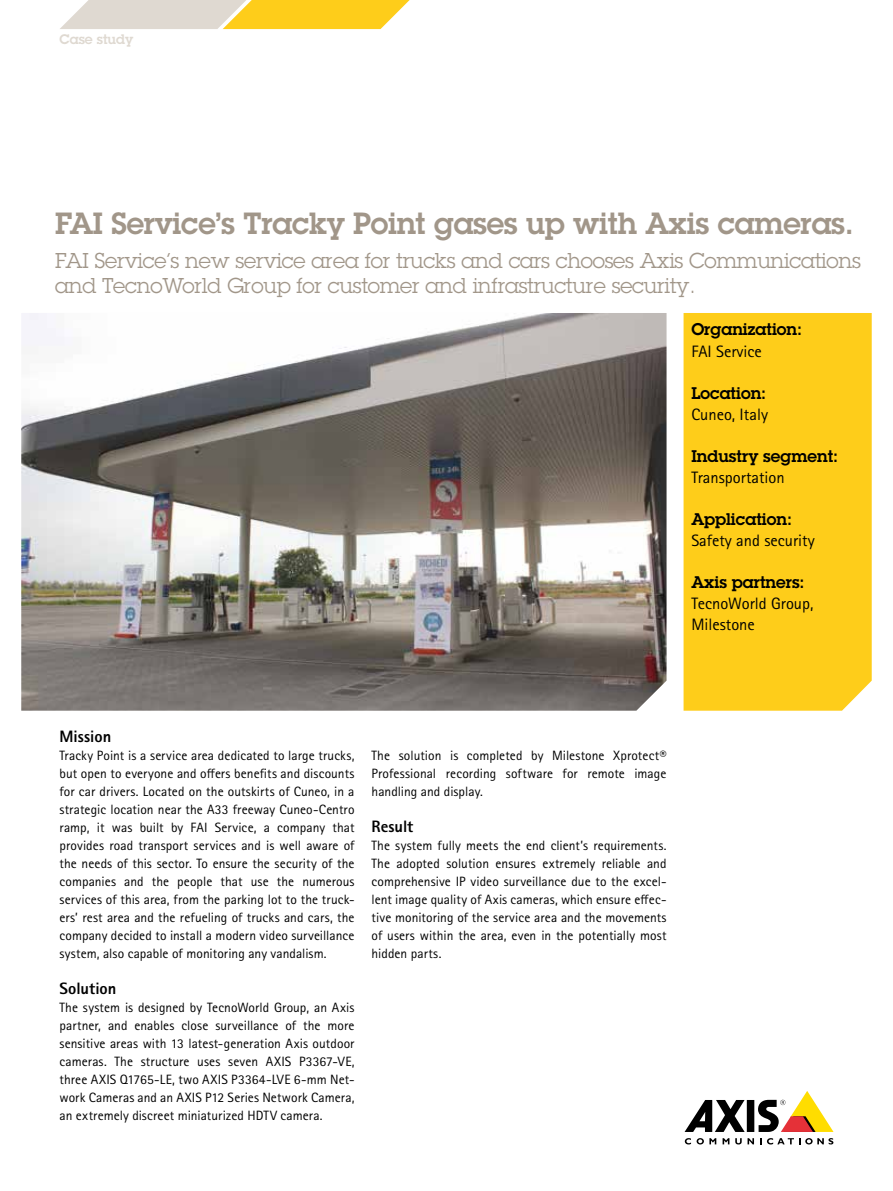
<style>
.page{position:relative;width:893px;height:1191px;background:#fff}
.page>*{position:absolute;margin:0;border:0;box-sizing:border-box;transform-origin:0 0}
.t1{font:600 30px "Lubalin Graph ECG";letter-spacing:-.01em;color:#a19689}
.t2{font:21px/25.5px "Lubalin Graph ECG";letter-spacing:-.01em;color:#a19689}
.t3{font:600 16.5px "Lubalin Graph ECG";color:#000}
.t4{font:16.5px/21px "Rotis Sans Serif Pro";color:#000}
.t5{font:800 16.5px "Rotis Sans Serif Pro";color:#000}
.t6{font:16.5px "Rotis Sans Cyrillic";color:#000}
.t7{font:13.5px/18px "Rotis Sans Serif Pro";letter-spacing:.005em;color:#000;text-align:justify}
.t8{font:600 13.5px "Lubalin Graph ECG";color:#dfd9d1}
</style>
<div class="page">
<div style="left:747px;top:1100px;width:7px;height:32px;background:#000"></div>
<svg style="left:685px;top:1100px;width:60px;height:32px"></svg>
<svg style="left:758px;top:1091px;width:75px;height:41px"></svg>
<svg style="left:685px;top:1138px;width:6px;height:6px"></svg>
<svg style="left:697px;top:1138px;width:19px;height:6px"></svg>
<svg style="left:723px;top:1138px;width:6px;height:6px"></svg>
<svg style="left:735px;top:1138px;width:19px;height:6px"></svg>
<svg style="left:760px;top:1138px;width:73px;height:6px"></svg>
<div style="left:684px;top:313px;width:188px;height:397px;background:#fecd1a"></div>
<svg style="left:60px;top:0;width:350px;height:29px;background:#f0d782"></svg>
<img style="left:21px;top:313px;width:645px;height:397px">
<p class="t8" style="left:60px;top:30px;width:75px">Case study</p>
<h1 class="t1" style="left:55px;top:203px;width:800px">FAI Service’s Tracky Point gases up with Axis cameras.</h1>
<h2 class="t2" style="left:55px;top:247px;width:807px">FAI Service’s new service area for trucks and cars chooses Axis Communications and TecnoWorld Group for customer and infrastructure security.</h2>
<p class="t3" style="left:691px;top:319px;width:112px">Organization:</p>
<p class="t4" style="left:691px;top:340px;width:72px">FAI Service</p>
<p class="t3" style="left:691px;top:382px;width:76px">Location:</p>
<p class="t4" style="left:691px;top:403px;width:78px">Cuneo, Italy</p>
<p class="t3" style="left:691px;top:445px;width:148px">Industry segment:</p>
<p class="t6" style="left:691px;top:467px;width:95px">Transportation</p>
<p class="t3" style="left:691px;top:508px;width:102px">Application:</p>
<p class="t4" style="left:691px;top:529px;width:125px">Safety and security</p>
<p class="t3" style="left:691px;top:571px;width:115px">Axis partners:</p>
<p class="t4" style="left:691px;top:592px;width:124px">TecnoWorld Group,<br>Milestone</p>
<p class="t5" style="left:60px;top:725px;width:53px">Mission</p>
<p class="t7" style="left:60px;top:746px;width:297px">Tracky Point is a service area dedicated to large trucks, but open to everyone and offers benefits and discounts for car drivers. Located on the outskirts of Cuneo, in a strategic location near the A33 freeway Cuneo-Centro ramp, it was built by FAI Service, a company that provides road transport services and is well aware of the needs of this sector. To ensure the security of the companies and the people that use the numerous services of this area, from the parking lot to the truck&shy;ers’ rest area and the refueling of trucks and cars, the company decided to install a modern video surveillance system, also capable of monitoring any vandalism.</p>
<p class="t5" style="left:60px;top:977px;width:58px">Solution</p>
<p class="t7" style="left:60px;top:998px;width:297px">The system is designed by TecnoWorld Group, an Axis partner, and enables close surveillance of the more sensitive areas with 13 latest-generation Axis outdoor cameras. The structure uses seven AXIS P3367-VE, three AXIS Q1765-LE, two AXIS P3364-LVE 6-mm Net&shy;work Cameras and an AXIS P12 Series Network Camera, an extremely discreet miniaturized HDTV camera.</p>
<p class="t7" style="left:372px;top:746px;width:296px">The solution is completed by Milestone Xprotect® Professional recording software for remote image handling and display.</p>
<p class="t5" style="left:372px;top:815px;width:43px">Result</p>
<p class="t7" style="left:372px;top:836px;width:297px">The system fully meets the end client’s requirements.<br>The adopted solution ensures extremely reliable and comprehensive IP video surveillance due to the excel&shy;lent image quality of Axis cameras, which ensure effec&shy;tive monitoring of the service area and the movements of users within the area, even in the potentially most hidden parts.</p>
</div>
